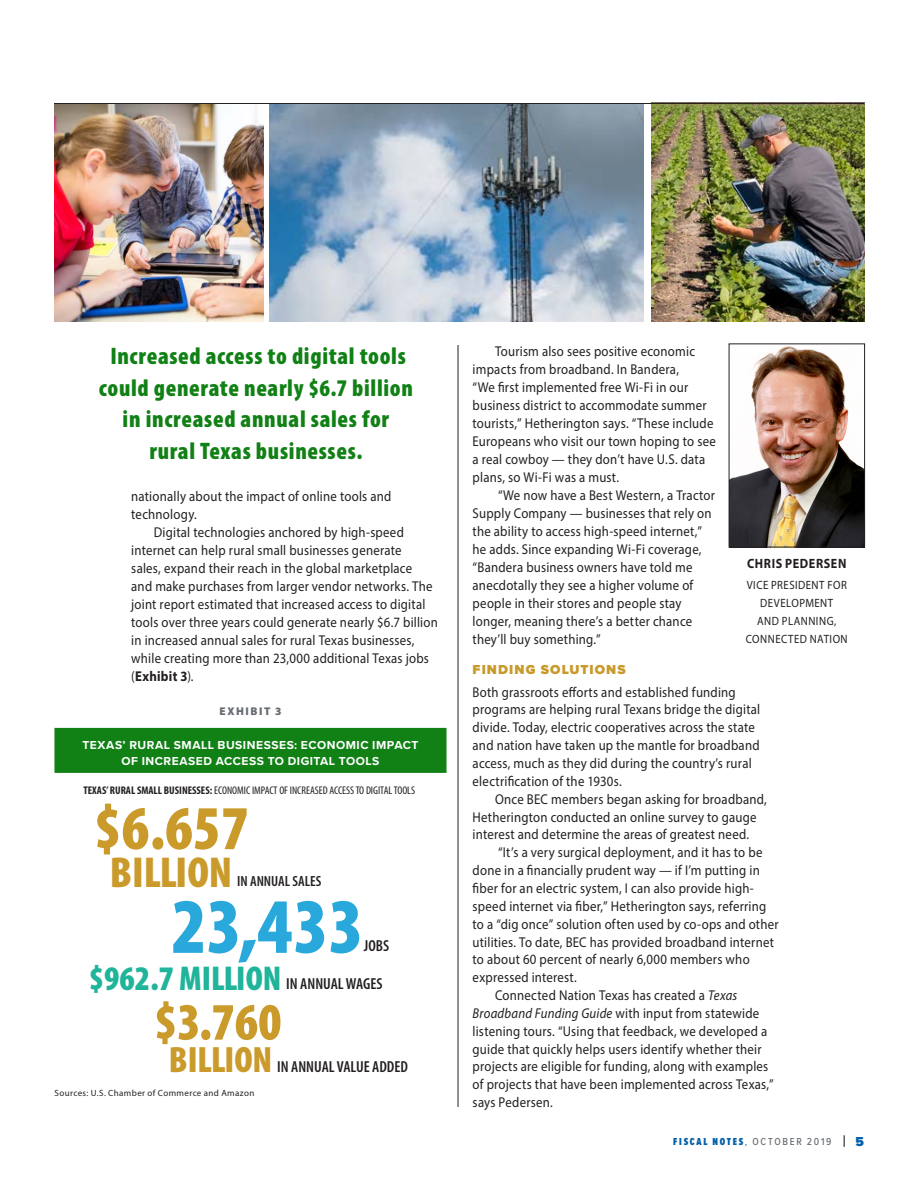
<style>
.page{position:relative;width:918px;height:1188px;background:#fff}
.page>*{position:absolute;margin:0;border:0;box-sizing:border-box;transform-origin:0 0}
.t1{font:900 condensed 79.05px "Myriad Pro";color:#29a8dc}
.t2{font:900 condensed 62.7px "Myriad Pro";color:#ca9a2b}
.t3{font:900 condensed 52.95px "Myriad Pro";color:#ca9a2b}
.t4{font:900 condensed 43.5px "Myriad Pro";color:#ca9a2b}
.t5{font:900 condensed 36.75px "Myriad Pro";color:#ca9a2b}
.t6{font:900 condensed 34.65px "Myriad Pro";color:#20b49a}
.rainy__pull_quote{font:900 condensed 24px/31.5px "Myriad Pro";letter-spacing:.03em;color:#118116;text-align:center}
.t7{font:600 condensed 16.05px "Myriad Pro";color:#231f20}
.t8{font:600 condensed 14.7px "Myriad Pro";color:#231f20}
.so_body_indent{font:14.25px/18px "Myriad Pro";letter-spacing:.015em;color:#231f20;scale:.9 1}
.so_Body{font:14.25px/17.9px "Myriad Pro";letter-spacing:.015em;color:#231f20;scale:.9 1}
.so_body_subhead_PMS{font:900 13.5px "Proxima Nova";letter-spacing:.08em;color:#c89a2b}
.dg_head_shot_name{font:700 13.5px "Myriad Pro";letter-spacing:.05em;color:#231f20;scale:.9 1}
.so_graph_2_line_titl{font:700 12px/16.5px "Proxima Nova";letter-spacing:.045em;color:#fff;text-align:center}
.dg_head_shot_title{font:12px/18px "Myriad Pro";letter-spacing:.045em;color:#231f20;text-align:center;scale:.9 1}
.so_exhib{font:900 11.25px "Myriad Pro";letter-spacing:.14em;color:#676c72}
.t9{font:condensed 11.1px "Myriad Pro";color:#231f20}
.t10{font:900 10.5px "Proxima Nova Ex Cn";letter-spacing:.165em;color:#0060aa}
.so_source{font:9px "Myriad Pro";letter-spacing:.04em;color:#231f20}
.s1{font-weight:700}
.s2{font-style:italic}
.s3{font-family:"Proxima Nova Cond";font-weight:400}
.s4{font-family:"Proxima Nova Cond";font-weight:500;color:#676c72}
.s5{font-family:"Roboto Slab";font-weight:400;font-size:13.5px;color:#231f20}
.s6{font-family:"Proxima Nova";font-size:13.5px}
</style>
<div class="page">
<img style="left:54px;top:104px;width:210px;height:217px">
<hr style="left:458px;top:345px;width:1px;height:762px;background:#231f20">
<div style="left:54px;top:728px;width:393px;height:45px;background:#118116"></div>
<img style="left:731px;top:346px;width:132px;height:199px">
<div style="left:729px;top:344px;width:136px;height:203px;border:1px solid #231f20"></div>
<img style="left:651px;top:103px;width:214px;height:218px">
<img style="left:270px;top:104px;width:374px;height:217px">
<hr style="left:54px;top:103px;width:810px;height:1px;background:#231f20">
<p class="rainy__pull_quote" style="left:99px;top:340px;width:316px">Increased access to digital tools could generate nearly $6.7 billion in increased annual sales for rural Texas businesses.</p>
<p class="so_body_indent" style="left:131px;top:487px;width:290px">nationally about the impact of online tools and technology.</p>
<p class="so_body_indent" style="left:131px;top:523px;width:342px;text-indent:22px">Digital technologies anchored by high-speed internet can help rural small businesses generate<br>sales, expand their reach in the global marketplace<br>and make purchases from larger vendor networks. The joint report estimated that increased access to digital tools over three years could generate nearly $6.7 billion in increased annual sales for rural Texas businesses, while creating more than 23,000 additional Texas jobs (<span class="s1">Exhibit 3</span>).</p>
<p class="so_exhib" style="left:220px;top:704px;width:64px">EXHIBIT 3</p>
<p class="so_graph_2_line_titl" style="left:82px;top:736px;width:338px">TEXAS’ RURAL SMALL BUSINESSES: ECONOMIC IMPACT<br>OF INCREASED ACCESS TO DIGITAL TOOLS</p>
<p class="t9" style="left:84px;top:784px;width:333px"><span class="s1">TEXAS’ RURAL SMALL BUSINESSES:</span> ECONOMIC IMPACT OF INCREASED ACCESS TO DIGITAL TOOLS</p>
<p class="t2" style="left:94px;top:788px;width:156px">$6.657</p>
<p class="t4" style="left:110px;top:845px;width:124px">BILLION</p>
<p class="t1" style="left:172px;top:876px;width:194px">23,433</p>
<p class="t6" style="left:89px;top:956px;width:194px">$962.7 MILLION</p>
<p class="t3" style="left:154px;top:988px;width:129px">$3.760</p>
<p class="t5" style="left:169px;top:1036px;width:105px">BILLION</p>
<p class="t8" style="left:237px;top:872px;width:86px">IN ANNUAL SALES</p>
<p class="t7" style="left:364px;top:936px;width:27px">JOBS</p>
<p class="t7" style="left:286px;top:974px;width:98px">IN ANNUAL WAGES</p>
<p class="t7" style="left:277px;top:1056px;width:132px">IN ANNUAL VALUE ADDED</p>
<p class="so_source" style="left:55px;top:1087px;width:201px">Sources: U.S. Chamber of Commerce and Amazon</p>
<p class="so_body_indent" style="left:473px;top:342px;width:272px;text-indent:22px">Tourism also sees positive economic impacts from broadband. In Bandera,<br>“We first implemented free Wi-Fi in our business district to accommodate summer tourists,” Hetherington says. “These include Europeans who visit our town hoping to see a real cowboy — they don’t have U.S. data plans, so Wi-Fi was a must.</p>
<p class="so_body_indent" style="left:473px;top:486px;width:271px;text-indent:25px">“We now have a Best Western, a Tractor Supply Company — businesses that rely on the ability to access high-speed internet,” he adds. Since expanding Wi-Fi coverage, “Bandera business owners have told me anecdotally they see a higher volume of people in their stores and people stay longer, meaning there’s a better chance they’ll buy something.”</p>
<p class="so_body_subhead_PMS" style="left:473px;top:660px;width:155px">FINDING SOLUTIONS</p>
<p class="so_Body" style="left:473px;top:683px;width:321px">Both grassroots efforts and established funding programs are helping rural Texans bridge the digital divide. Today, electric cooperatives across the state and nation have taken up the mantle for broadband access, much as they did during the country’s rural electrification of the 1930s.</p>
<p class="so_body_indent" style="left:473px;top:790px;width:329px;text-indent:22px">Once BEC members began asking for broadband,<br>Hetherington conducted an online survey to gauge interest and determine the areas of greatest need.</p>
<p class="so_body_indent" style="left:473px;top:843px;width:342px;text-indent:25px">“It’s a very surgical deployment, and it has to be done in a financially prudent way — if I’m putting in fiber for an electric system, I can also provide high&shy;speed internet via fiber,” Hetherington says, referring to a “dig once” solution often used by co-ops and other utilities. To date, BEC has provided broadband internet to about 60 percent of nearly 6,000 members who expressed interest.</p>
<p class="so_body_indent" style="left:473px;top:986px;width:336px;text-indent:22px">Connected Nation Texas has created a <span class="s2">Texas Broadband Funding Guide</span> with input from statewide listening tours. “Using that feedback, we developed a guide that quickly helps users identify whether their projects are eligible for funding, along with examples of projects that have been implemented across Texas,” says Pedersen.</p>
<p class="dg_head_shot_name" style="left:747px;top:554px;width:112px">CHRIS PEDERSEN</p>
<p class="dg_head_shot_title" style="left:746px;top:576px;width:115px">VICE PRESIDENT FOR<br>DEVELOPMENT<br>AND PLANNING,<br>CONNECTED NATION</p>
<p class="t10" style="left:673px;top:1134px;width:192px">FISCAL NOTES<span class="s3">,</span> <span class="s4">OCTOBER 2019</span> <span class="s5">|</span> <span class="s6">5</span></p>
</div>
